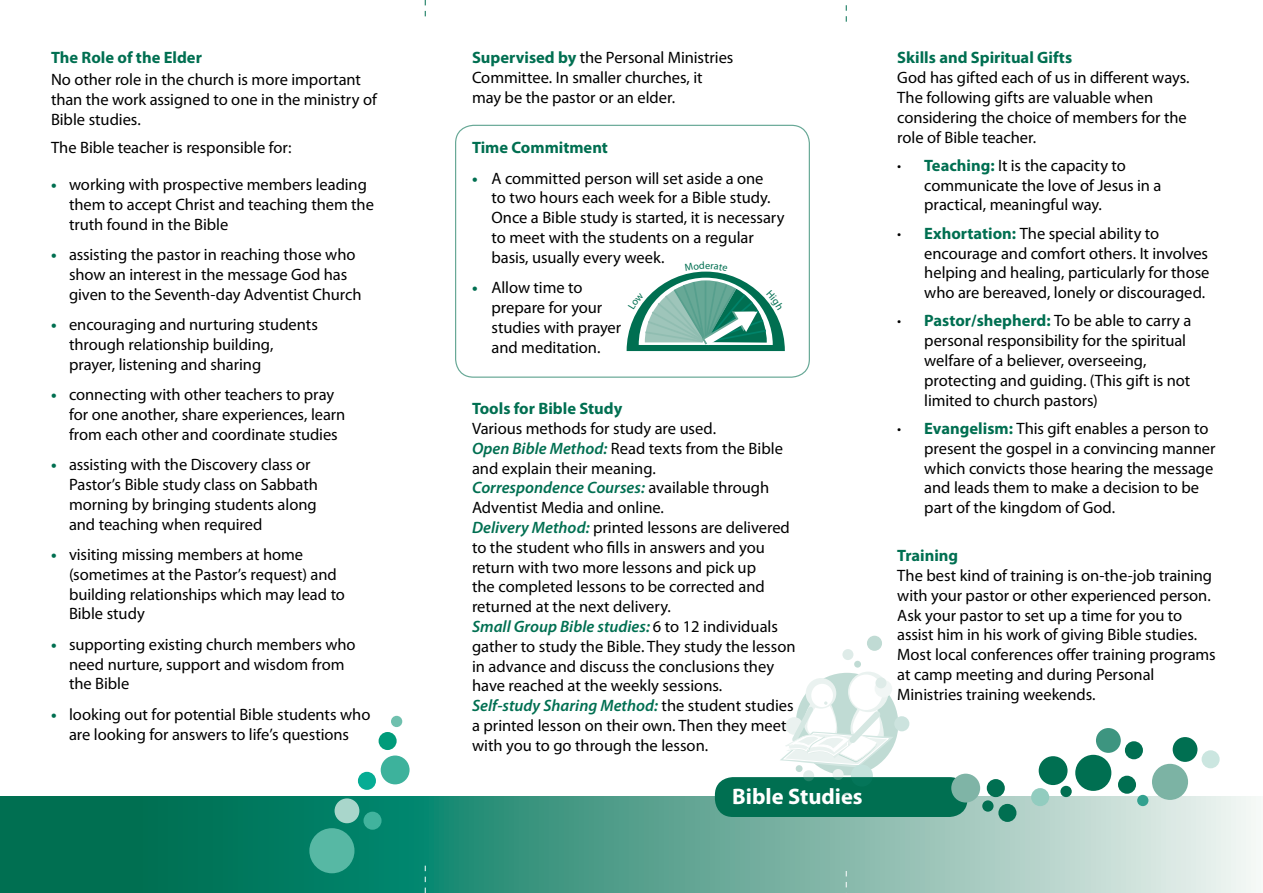
<style>
.page{position:relative;width:1263px;height:893px;background:#fff}
.page>*{position:absolute;margin:0;border:0;box-sizing:border-box;transform-origin:0 0}
.t1{font:700 22.5px "Myriad Pro";color:#fff}
.t2{font:16.5px/19.8px "Myriad Pro";letter-spacing:-.005em;color:#000}
.t3{font:700 16.5px "Myriad Pro";color:#006f51}
.s1{font-weight:700;color:#006f51}
.s2{font-weight:600;font-style:italic;color:#006f51}
.s3{font-weight:300}
</style>
<div class="page">
<svg style="left:0;top:796px;width:1256px;height:97px;background:#57a390"></svg>
<div style="left:715px;top:777px;width:252px;height:40px;background:#006f51;border-radius:18px"></div>
<div style="left:1039px;top:756px;width:28px;height:29px;background:#006f51;border-radius:50%"></div>
<div style="left:1075px;top:755px;width:36px;height:36px;background:#006f51;border-radius:50%"></div>
<div style="left:1096px;top:728px;width:25px;height:25px;background:#3d9580;border-radius:50%"></div>
<div style="left:1125px;top:741px;width:18px;height:18px;background:#006f51;border-radius:50%"></div>
<div style="left:998px;top:804px;width:18px;height:18px;background:#006f51;border-radius:50%"></div>
<div style="left:1031px;top:788px;width:18px;height:18px;background:#92ccbf;border-radius:50%"></div>
<div style="left:1060px;top:786px;width:12px;height:11px;background:#006f51;border-radius:50%"></div>
<div style="left:951px;top:774px;width:29px;height:28px;background:#7fb4a6;border-radius:50%"></div>
<div style="left:1152px;top:764px;width:36px;height:36px;background:#7cb3a4;border-radius:50%"></div>
<div style="left:1173px;top:737px;width:24px;height:25px;background:#006f51;border-radius:50%"></div>
<svg style="left:1201px;top:750px;width:19px;height:18px"></svg>
<div style="left:987px;top:779px;width:18px;height:18px;background:#006f51;border-radius:50%"></div>
<div style="left:1118px;top:776px;width:18px;height:18px;background:#006f51;border-radius:50%"></div>
<div style="left:1137px;top:795px;width:11px;height:11px;background:#32a18f;border-radius:50%"></div>
<div style="left:982px;top:800px;width:11px;height:12px;background:#006f51;border-radius:50%"></div>
<div style="left:381px;top:755px;width:29px;height:29px;background:#3db29c;border-radius:50%"></div>
<div style="left:309px;top:828px;width:45px;height:45px;background:#57b8a4;border-radius:50%"></div>
<div style="left:335px;top:798px;width:24px;height:25px;background:#a9d6cb;border-radius:50%"></div>
<div style="left:363px;top:812px;width:19px;height:18px;background:#41b39d;border-radius:50%"></div>
<div style="left:358px;top:772px;width:18px;height:18px;background:#06ac94;border-radius:50%"></div>
<div style="left:379px;top:732px;width:18px;height:18px;background:#009b7a;border-radius:50%"></div>
<div style="left:391px;top:716px;width:11px;height:11px;background:#6fc0ae;border-radius:50%"></div>
<svg style="left:425px;top:0;width:1px;height:16px"></svg>
<svg style="left:846px;top:5px;width:1px;height:17px"></svg>
<svg style="left:425px;top:866px;width:1px;height:27px"></svg>
<svg style="left:846px;top:871px;width:1px;height:22px"></svg>
<div style="left:455px;top:125px;width:355px;height:253px;border:1px solid #67a896;border-radius:18px"></div>
<div style="left:796px;top:673px;width:102px;height:102px;background:#c0dbd4;border-radius:50%"></div>
<div style="left:806px;top:678px;width:30px;height:31px;background:#eaf2f0;border-radius:50%"></div>
<div style="left:848px;top:672px;width:40px;height:40px;background:#eaf2f0;border-radius:50%"></div>
<div style="left:849px;top:674px;width:33px;height:36px;background:#fff;border-radius:50%"></div>
<div style="left:874px;top:680px;width:18px;height:17px;background:#eef5f2;border-radius:50%"></div>
<div style="left:894px;top:716px;width:15px;height:15px;background:#cce3de;border-radius:50%"></div>
<div style="left:867px;top:636px;width:15px;height:15px;background:#c0dbd4;border-radius:50%"></div>
<div style="left:842px;top:649px;width:11px;height:11px;background:#deebe8;border-radius:50%"></div>
<div style="left:854px;top:661px;width:7px;height:7px;background:#c0dbd4;border-radius:50%"></div>
<div style="left:875px;top:677px;width:11px;height:11px;background:#deebe8;border-radius:50%"></div>
<div style="left:851px;top:764px;width:22px;height:23px;background:#047559;border-radius:50%"></div>
<svg style="left:780px;top:682px;width:114px;height:99px"></svg>
<svg style="left:627px;top:271px;width:158px;height:80px"></svg>
<p class="t3" style="left:51px;top:47px;width:152px">The Role of the Elder</p>
<p class="t2" style="left:51px;top:70px;width:327px">No other role in the church is more important than the work assigned to one in the ministry of<br>Bible studies.</p>
<p class="t2" style="left:51px;top:138px;width:242px">The Bible teacher is responsible for:</p>
<p class="t2" style="left:69px;top:174px;width:306px;text-indent:-18px"><span class="s1">•</span> working with prospective members leading them to accept Christ and teaching them the truth found in the Bible</p>
<p class="t2" style="left:69px;top:244px;width:294px;text-indent:-18px"><span class="s1">•</span> assisting the pastor in reaching those who show an interest in the message God has given to the Seventh-day Adventist Church</p>
<p class="t2" style="left:69px;top:314px;width:250px;text-indent:-18px"><span class="s1">•</span> encouraging and nurturing students through relationship building, prayer, listening and sharing</p>
<p class="t2" style="left:69px;top:384px;width:278px;text-indent:-18px"><span class="s1">•</span> connecting with other teachers to pray for one another, share experiences, learn from each other and coordinate studies</p>
<p class="t2" style="left:69px;top:454px;width:250px;text-indent:-18px"><span class="s1">•</span> assisting with the Discovery class or Pastor’s Bible study class on Sabbath morning by bringing students along and teaching when required</p>
<p class="t2" style="left:69px;top:544px;width:277px;text-indent:-18px"><span class="s1">•</span> visiting missing members at home (sometimes at the Pastor’s request) and building relationships which may lead to<br>Bible study</p>
<p class="t2" style="left:69px;top:634px;width:288px;text-indent:-18px"><span class="s1">•</span> supporting existing church members who need nurture, support and wisdom from the Bible</p>
<p class="t2" style="left:51px;top:704px;width:321px;text-align:center"><span class="s1">•</span> looking out for potential Bible students who are looking for answers to life’s questions</p>
<p class="t2" style="left:472px;top:48px;width:263px"><span class="s1">Supervised by</span> the Personal Ministries<br>Committee. In smaller churches, it may be the pastor or an elder.</p>
<p class="t3" style="left:472px;top:137px;width:137px">Time Commitment</p>
<p class="t2" style="left:491px;top:168px;width:294px;text-indent:-20px"><span class="s1">•</span> A committed person will set aside a one<br>to two hours each week for a Bible study.<br>Once a Bible study is started, it is necessary to meet with the students on a regular basis, usually every week.</p>
<p class="t2" style="left:491px;top:278px;width:131px;text-indent:-20px"><span class="s1">•</span> Allow time to prepare for your studies with prayer and meditation.</p>
<p class="t3" style="left:472px;top:398px;width:152px">Tools for Bible Study</p>
<p class="t2" style="left:472px;top:418px;width:325px">Various methods for study are used.<br><span class="s2">Open Bible Method:</span> Read texts from the Bible and explain their meaning.<br><span class="s2">Correspondence Courses:</span> available through Adventist Media and online.<br><span class="s2">Delivery Method:</span> printed lessons are delivered to the student who fills in answers and you return with two more lessons and pick up<br>the completed lessons to be corrected and returned at the next delivery.<br><span class="s2">Small Group Bible studies:</span> 6 to 12 individuals gather to study the Bible. They study the lesson in advance and discuss the conclusions they have reached at the weekly sessions.<br><span class="s2">Self-study Sharing Method:</span> the student studies a printed lesson on their own. Then they meet with you to go through the lesson.</p>
<h1 class="t1" style="left:732px;top:782px;width:132px">Bible Studies</h1>
<p class="t3" style="left:897px;top:47px;width:176px">Skills and Spiritual Gifts</p>
<p class="t2" style="left:897px;top:67px;width:294px">God has gifted each of us in different ways.<br>The following gifts are valuable when considering the choice of members for the role of Bible teacher.</p>
<p class="t2" style="left:924px;top:155px;width:239px;text-indent:-27px"><span class="s3">•</span> <span class="s1">Teaching:</span> It is the capacity to communicate the love of Jesus in a practical, meaningful way.</p>
<p class="t2" style="left:924px;top:223px;width:287px;text-indent:-27px"><span class="s3">•</span> <span class="s1">Exhortation:</span> The special ability to encourage and comfort others. It involves helping and healing, particularly for those who are bereaved, lonely or discouraged.</p>
<p class="t2" style="left:924px;top:311px;width:269px;text-indent:-27px"><span class="s3">•</span> <span class="s1">Pastor/shepherd:</span> To be able to carry a personal responsibility for the spiritual welfare of a believer, overseeing, protecting and guiding. (This gift is not limited to church pastors)</p>
<p class="t2" style="left:924px;top:418px;width:293px;text-indent:-27px"><span class="s3">•</span> <span class="s1">Evangelism:</span> This gift enables a person to present the gospel in a convincing manner which convicts those hearing the message and leads them to make a decision to be part of the kingdom of God.</p>
<p class="t3" style="left:897px;top:545px;width:62px">Training</p>
<p class="t2" style="left:897px;top:565px;width:320px">The best kind of training is on-the-job training with your pastor or other experienced person.<br>Ask your pastor to set up a time for you to assist him in his work of giving Bible studies.<br>Most local conferences offer training programs at camp meeting and during Personal Ministries training weekends.</p>
</div>
